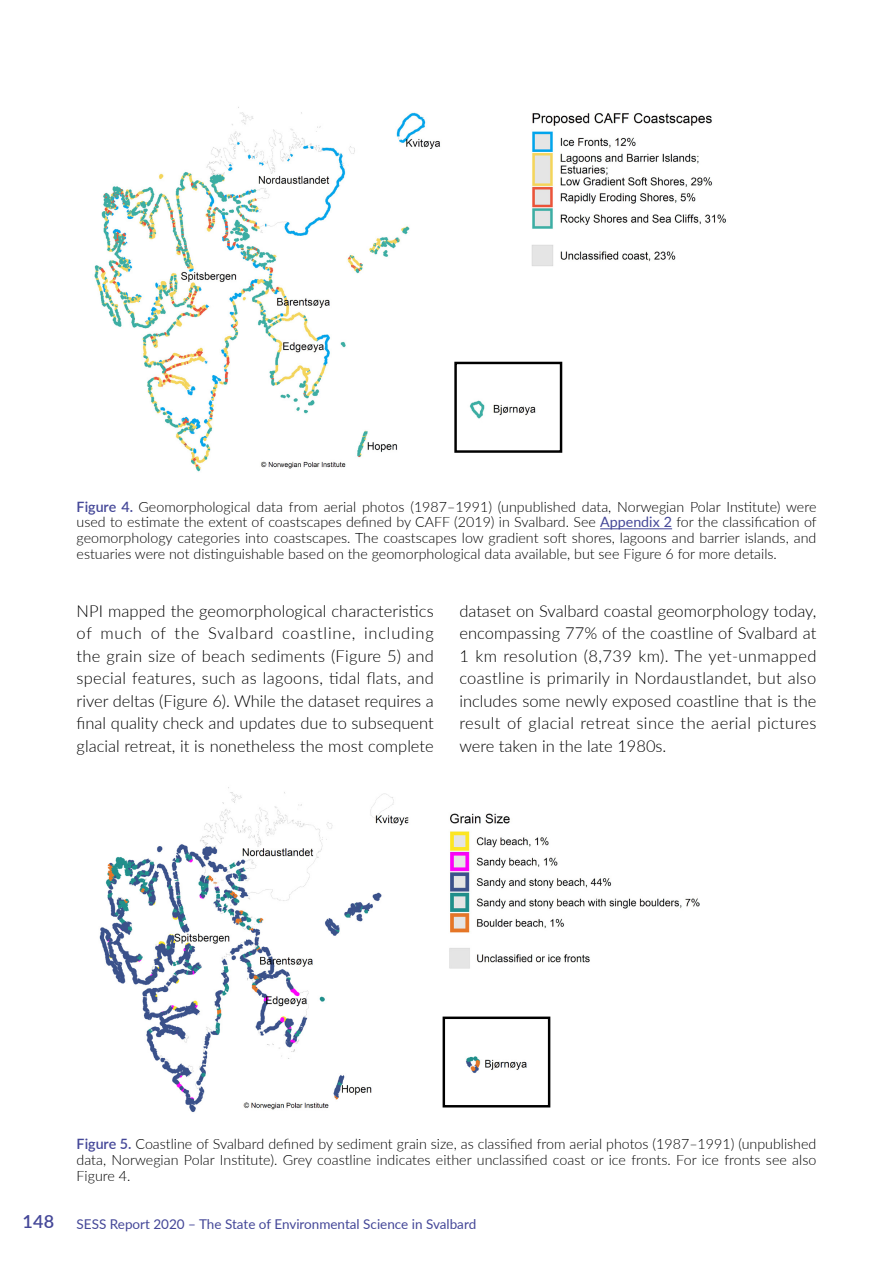
<style>
.page{position:relative;width:893px;height:1263px;background:#fff}
.page>*{position:absolute;margin:0;border:0;box-sizing:border-box;transform-origin:0 0}
.t1{font:300 16.5px/22.5px "Lato";color:#000;text-align:justify}
.t2{font:300 14.25px/15.8px "Lato";color:#000;text-align:justify}
.t3{font:13.5px "Lato";color:#444798}
.s1{font-weight:600;color:#444798}
.s2{font-weight:400;color:#444798}
.s3{font-weight:600;font-size:18px}
</style>
<div class="page">
<hr style="left:600px;top:528px;width:72px;height:1px;background:#444798">
<img style="left:94px;top:107px;width:347px;height:365px">
<img style="left:531px;top:113px;width:195px;height:153px">
<img style="left:469px;top:400px;width:67px;height:19px">
<div style="left:454px;top:362px;width:108px;height:91px;border:2px solid #000"></div>
<img style="left:99px;top:787px;width:310px;height:325px">
<img style="left:449px;top:813px;width:250px;height:156px">
<img style="left:466px;top:1056px;width:61px;height:18px">
<div style="left:443px;top:1016px;width:107px;height:91px;border:2px solid #000"></div>
<p class="t2" style="left:77px;top:498px;width:742px"><span class="s1">Figure 4.</span> Geomorphological data from aerial photos (1987–1991) (unpublished data, Norwegian Polar Institute) were used to estimate the extent of coastscapes defined by CAFF (2019) in Svalbard. See <span class="s2">Appendix 2</span> for the classification of geomorphology categories into coastscapes. The coastscapes low gradient soft shores, lagoons and barrier islands, and estuaries were not distinguishable based on the geomorphological data available, but see Figure 6 for more details.</p>
<p class="t1" style="left:77px;top:599px;width:359px">NPI mapped the geomorphological characteristics of much of the Svalbard coastline, including the grain size of beach sediments (Figure 5) and special features, such as lagoons, tidal flats, and river deltas (Figure 6). While the dataset requires a final quality check and updates due to subsequent glacial retreat, it is nonetheless the most complete</p>
<p class="t1" style="left:459px;top:599px;width:359px">dataset on Svalbard coastal geomorphology today, encompassing 77% of the coastline of Svalbard at 1 km resolution (8,739 km). The yet-unmapped coastline is primarily in Nordaustlandet, but also includes some newly exposed coastline that is the result of glacial retreat since the aerial pictures were taken in the late 1980s.</p>
<p class="t2" style="left:77px;top:1135px;width:741px"><span class="s1">Figure 5.</span> Coastline of Svalbard defined by sediment grain size, as classified from aerial photos (1987–1991) (unpublished data, Norwegian Polar Institute). Grey coastline indicates either unclassified coast or ice fronts. For ice fronts see also Figure 4.</p>
<p class="t3" style="left:22px;top:1214px;width:455px"><span class="s3">148</span> SESS Report 2020 – The State of Environmental Science in Svalbard</p>
</div>
